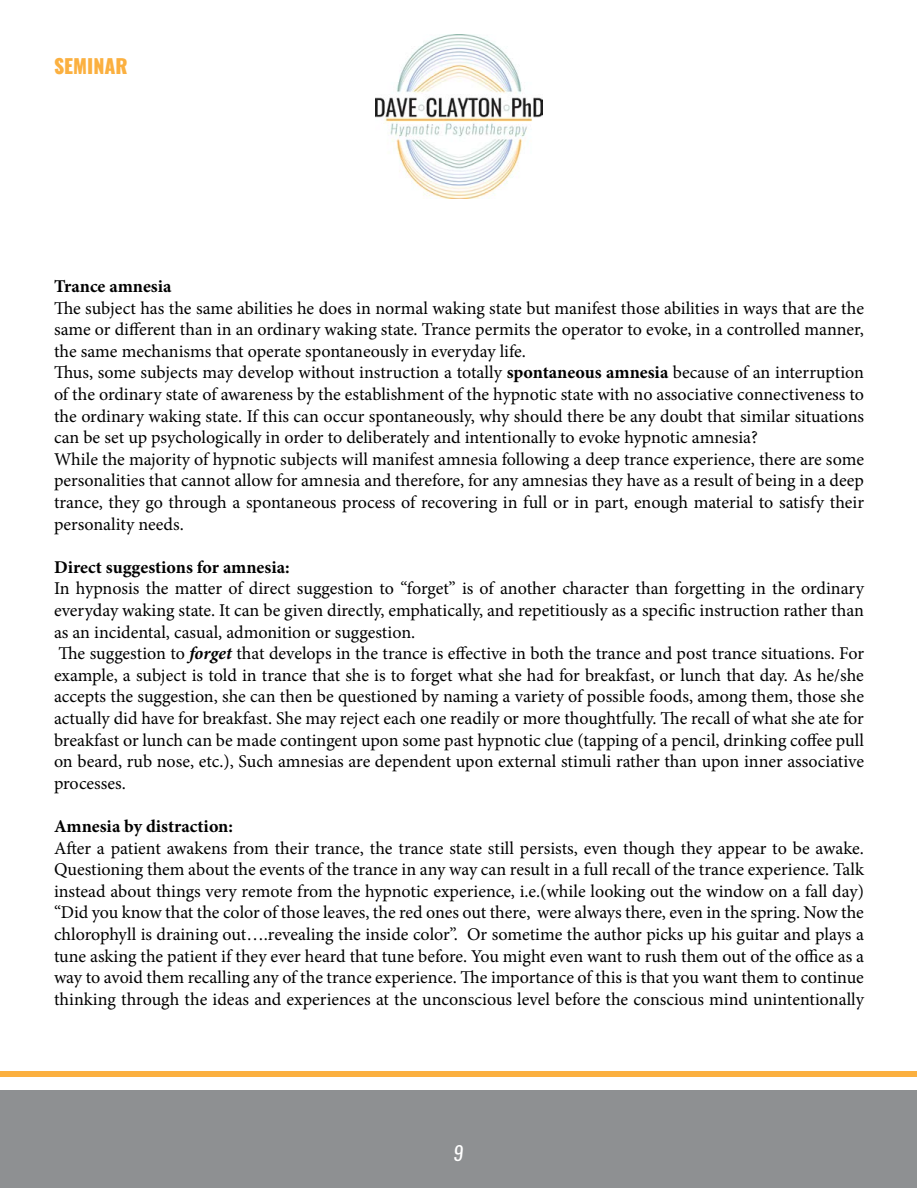
<style>
.page{position:relative;width:918px;height:1188px;background:#fff}
.page>*{position:absolute;margin:0;border:0;box-sizing:border-box;transform-origin:0 0}
.t1{font:800 19.5px "Oswald";color:#fbb040}
.t2{font:19.5px "Oswald";color:#fff}
.t3{font:18px/21.6px "Minion Pro";letter-spacing:-.005em;color:#000}
.t4{font:700 18px "Minion Pro";color:#000}
.s1{font-weight:700}
.s2{font-weight:700;font-style:italic}
</style>
<div class="page">
<div style="left:0;top:1090px;width:916px;height:98px;background:#8e9092"></div>
<div style="left:1px;top:1071px;width:916px;height:6px;background:#fbb040"></div>
<img style="left:376px;top:34px;width:166px;height:164px">
<p class="t1" style="left:54px;top:52px;width:75px">SEMINAR</p>
<p class="t4" style="left:54px;top:274px;width:119px">Trance amnesia</p>
<p class="t3" style="left:54px;top:297px;width:812px">The subject has the same abilities he does in normal waking state but manifest those abilities in ways that are the same or different than in an ordinary waking state. Trance permits the operator to evoke, in a controlled manner, the same mechanisms that operate spontaneously in everyday life.<br>Thus, some subjects may develop without instruction a totally <span class="s1">spontaneous amnesia</span> because of an interruption of the ordinary state of awareness by the establishment of the hypnotic state with no associative connectiveness to the ordinary waking state. If this can occur spontaneously, why should there be any doubt that similar situations can be set up psychologically in order to deliberately and intentionally to evoke hypnotic amnesia?<br>While the majority of hypnotic subjects will manifest amnesia following a deep trance experience, there are some personalities that cannot allow for amnesia and therefore, for any amnesias they have as a result of being in a deep trance, they go through a spontaneous process of recovering in full or in part, enough material to satisfy their personality needs.</p>
<p class="t4" style="left:54px;top:554px;width:237px">Direct suggestions for amnesia:</p>
<p class="t3" style="left:54px;top:578px;width:812px">In hypnosis the matter of direct suggestion to “forget” is of another character than forgetting in the ordinary everyday waking state. It can be given directly, emphatically, and repetitiously as a specific instruction rather than as an incidental, casual, admonition or suggestion.<br>The suggestion to <span class="s2">forget</span> that develops in the trance is effective in both the trance and post trance situations. For example, a subject is told in trance that she is to forget what she had for breakfast, or lunch that day. As he/she accepts the suggestion, she can then be questioned by naming a variety of possible foods, among them, those she actually did have for breakfast. She may reject each one readily or more thoughtfully. The recall of what she ate for breakfast or lunch can be made contingent upon some past hypnotic clue (tapping of a pencil, drinking coffee pull on beard, rub nose, etc.), Such amnesias are dependent upon external stimuli rather than upon inner associative processes.</p>
<p class="t4" style="left:54px;top:814px;width:181px">Amnesia by distraction:</p>
<p class="t3" style="left:54px;top:837px;width:812px;text-align:justify">After a patient awakens from their trance, the trance state still persists, even though they appear to be awake.<br>Questioning them about the events of the trance in any way can result in a full recall of the trance experience. Talk instead about things very remote from the hypnotic experience, i.e.(while looking out the window on a fall day) “Did you know that the color of those leaves, the red ones out there, were always there, even in the spring. Now the chlorophyll is draining out….revealing the inside color”. Or sometime the author picks up his guitar and plays a tune asking the patient if they ever heard that tune before. You might even want to rush them out of the office as a way to avoid them recalling any of the trance experience. The importance of this is that you want them to continue thinking through the ideas and experiences at the unconscious level before the conscious mind unintentionally</p>
<p class="t2" style="left:453px;top:1139px;width:11px">9</p>
</div>
